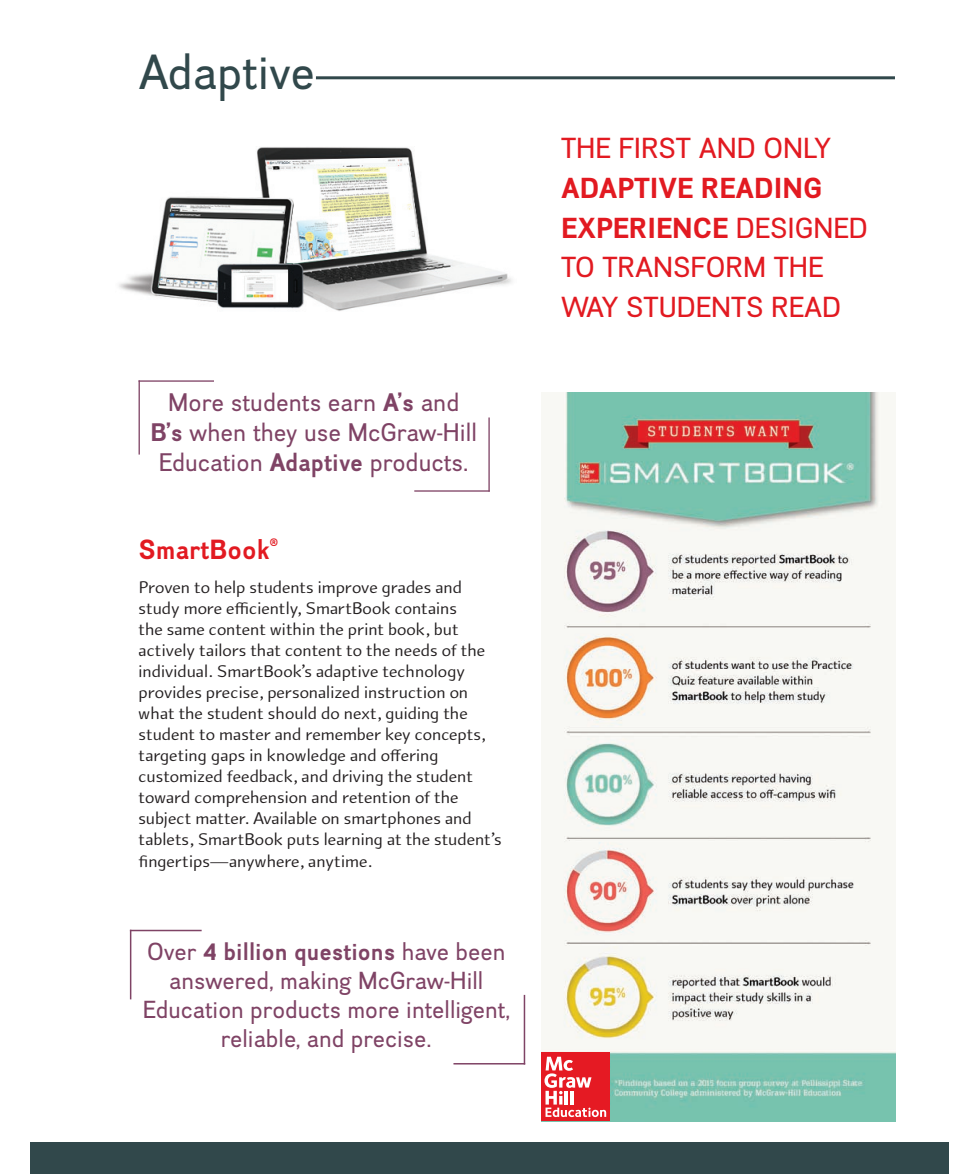
<style>
.page{position:relative;width:970px;height:1174px;background:#fff}
.page>*{position:absolute;margin:0;border:0;box-sizing:border-box;transform-origin:0 0}
.t1{font:48px "Divulge Rg";color:#31484b}
.t2{font:28.2px/39.9px "Divulge Rg";color:#e21a21}
.t3{font:700 27px "Divulge Rg";color:#e21a21}
.t4{font:24.75px/29.7px "Divulge Rg";color:#7f4365;text-align:center}
.t5{font:24px/28.8px "Divulge Rg";color:#7f4365;text-align:center}
.t6{font:18px/21px "Arum Sans";color:#231f20}
.s1{font-weight:700}
</style>
<div class="page">
<hr style="left:316px;top:76px;width:578px;height:3px;background:#31484b">
<div style="left:30px;top:1142px;width:918px;height:32px;background:#31484b"></div>
<hr style="left:130px;top:929px;width:72px;height:2px;background:#7f4365">
<hr style="left:130px;top:929px;width:1px;height:70px;background:#7f4365">
<hr style="left:453px;top:1063px;width:72px;height:1px;background:#7f4365">
<hr style="left:523px;top:995px;width:2px;height:69px;background:#7f4365">
<hr style="left:138px;top:380px;width:76px;height:2px;background:#7f4365">
<hr style="left:138px;top:380px;width:2px;height:74px;background:#7f4365">
<hr style="left:414px;top:490px;width:75px;height:1px;background:#7f4365">
<hr style="left:488px;top:417px;width:1px;height:74px;background:#7f4365">
<img style="left:119px;top:147px;width:393px;height:164px">
<img style="left:541px;top:392px;width:354px;height:729px">
<div style="left:541px;top:1052px;width:69px;height:69px;background:#e51a23"></div>
<svg style="left:544px;top:1056px;width:62px;height:61px"></svg>
<p class="t1" style="left:138px;top:41px;width:178px">Adaptive</p>
<p class="t4" style="left:150px;top:387px;width:328px">More students earn <span class="s1">A’s</span> and<br><span class="s1">B’s</span> when they use McGraw-Hill<br>Education <span class="s1">Adaptive</span> products.</p>
<p class="t3" style="left:138px;top:531px;width:141px">SmartBook<sup>®</sup></p>
<p class="t6" style="left:138px;top:577px;width:364px">Proven to help students improve grades and study more efciently, SmartBook contains<br>the same content within the print book, but actively tailors that content to the needs of the individual. SmartBook’s adaptive technology provides precise, personalized instruction on what the student should do next, guiding the student to master and remember key concepts, targeting gaps in knowledge and ofering customized feedback, and driving the student toward comprehension and retention of the subject matter. Available on smartphones and tablets, SmartBook puts learning at the student’s fngertips—anywhere, anytime.</p>
<p class="t5" style="left:143px;top:936px;width:368px">Over <span class="s1">4 billion questions</span> have been answered, making McGraw-Hill<br>Education products more intelligent, reliable, and precise.</p>
<p class="t2" style="left:561px;top:127px;width:308px">THE FIRST AND ONLY<br><span class="s1">ADAPTIVE READING<br>EXPERIENCE</span> DESIGNED<br>TO TRANSFORM THE<br>WAY STUDENTS READ</p>
</div>
